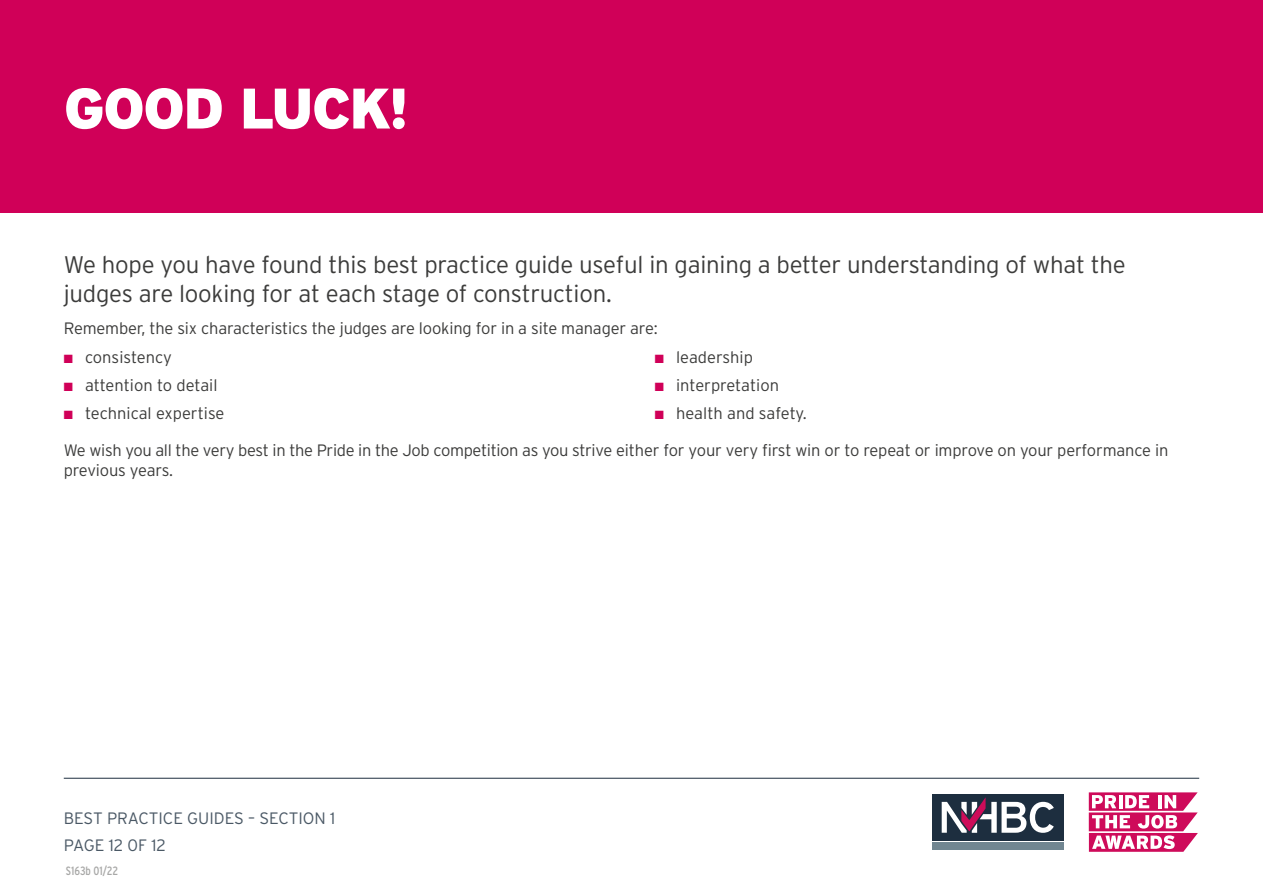
<style>
.page{position:relative;width:1263px;height:893px;background:#fff}
.page>*{position:absolute;margin:0;border:0;box-sizing:border-box;transform-origin:0 0}
.t1{font:900 57px "Interstate";letter-spacing:-.03em;color:#fff}
.t2{font:300 24px/28.8px "Interstate";letter-spacing:-.01em;color:#3c3c3b}
.t3{font:300 16.5px/19.8px "Interstate";letter-spacing:-.01em;color:#3c3c3b}
.t4{font:300 16.5px/26.5px "Interstate";color:#4a5865}
.t5{font:condensed 12px "Interstate";color:#a8a8a7}
.s1{color:#d00058}
</style>
<div class="page">
<hr style="left:64px;top:778px;width:1135px;height:1px;background:#1d2e3f">
<div style="left:0;top:0;width:1263px;height:213px;background:#d00058"></div>
<div style="left:932px;top:794px;width:131px;height:47px;background:#1d2e3f"></div>
<div style="left:932px;top:842px;width:131px;height:8px;background:#718691"></div>
<svg style="left:942px;top:797px;width:112px;height:36px"></svg>
<svg style="left:1089px;top:792px;width:109px;height:60px"></svg>
<h1 class="t1" style="left:64px;top:76px;width:346px">GOOD LUCK!</h1>
<h2 class="t2" style="left:64px;top:250px;width:1063px">We hope you have found this best practice guide useful in gaining a better understanding of what the judges are looking for at each stage of construction.</h2>
<p class="t3" style="left:64px;top:318px;width:595px">Remember, the six characteristics the judges are looking for in a site manager are:</p>
<p class="t3" style="left:64px;top:347px;width:110px"><span class="s1">■</span> consistency</p>
<p class="t3" style="left:64px;top:375px;width:155px"><span class="s1">■</span> attention to detail</p>
<p class="t3" style="left:64px;top:403px;width:162px"><span class="s1">■</span> technical expertise</p>
<p class="t3" style="left:655px;top:347px;width:100px"><span class="s1">■</span> leadership</p>
<p class="t3" style="left:655px;top:375px;width:126px"><span class="s1">■</span> interpretation</p>
<p class="t3" style="left:655px;top:403px;width:153px"><span class="s1">■</span> health and safety.</p>
<p class="t3" style="left:64px;top:440px;width:1106px">We wish you all the very best in the Pride in the Job competition as you strive either for your very first win or to repeat or improve on your performance in previous years.</p>
<p class="t4" style="left:64px;top:805px;width:273px">BEST PRACTICE GUIDES – SECTION 1<br>PAGE 12 0F 12</p>
<p class="t5" style="left:66px;top:864px;width:54px">S163b 01/22</p>
</div>
